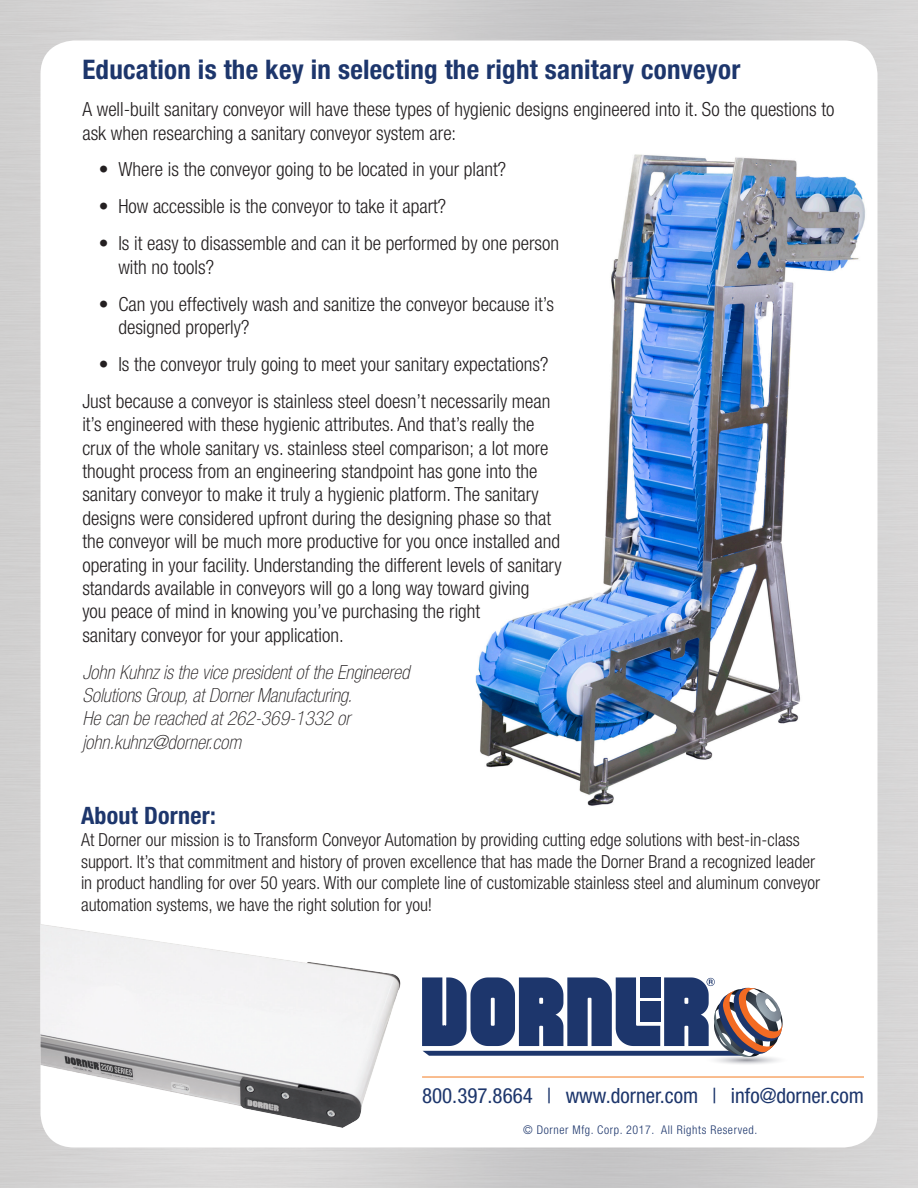
<style>
.page{position:relative;width:918px;height:1188px;background:#fff}
.page>*{position:absolute;margin:0;border:0;box-sizing:border-box;transform-origin:0 0}
.t1{font:700 condensed 27px "Helvetica Neue";letter-spacing:.01em;color:#1d366c}
.t2{font:700 condensed 24px "Helvetica Neue";letter-spacing:.01em;color:#1d366c}
.t3{font:condensed 21px "Helvetica Neue";color:#1d366c}
.t4{font:300 condensed 19.5px/23.4px "Helvetica Neue";color:#231f20}
.t5{font:italic 100 condensed 19.5px/23.4px "Helvetica Neue";color:#231f20}
.t6{font:300 condensed 18px/21.6px "Helvetica Neue";color:#231f20}
.t7{font:300 condensed 12px "Helvetica Neue";letter-spacing:.05em;color:#1d366c}
</style>
<div class="page">
<img style="left:475px;top:154px;width:390px;height:652px">
<img style="left:40px;top:920px;width:361px;height:227px">
<hr style="left:422px;top:1077px;width:442px;height:1px;background:#f47b21">
<svg style="left:422px;top:977px;width:361px;height:87px"></svg>
<h1 class="t1" style="left:82px;top:53px;width:660px">Education is the key in selecting the right sanitary conveyor</h1>
<p class="t4" style="left:82px;top:97px;width:754px">A well-built sanitary conveyor will have these types of hygienic designs engineered into it. So the questions to ask when researching a sanitary conveyor system are:</p>
<p class="t4" style="left:99px;top:158px;width:409px">• Where is the conveyor going to be located in your plant?</p>
<p class="t4" style="left:99px;top:195px;width:349px">• How accessible is the conveyor to take it apart?</p>
<p class="t4" style="left:118px;top:232px;width:442px;text-indent:-20px">• Is it easy to disassemble and can it be performed by one person with no tools?</p>
<p class="t4" style="left:118px;top:292px;width:437px;text-indent:-20px">• Can you effectively wash and sanitize the conveyor because it’s designed properly?</p>
<p class="t4" style="left:82px;top:345px;width:470px;line-height:36.9px;text-align:right">• Is the conveyor truly going to meet your sanitary expectations?<br>Just because a conveyor is stainless steel doesn’t necessarily mean</p>
<p class="t4" style="left:82px;top:412px;width:481px">it’s engineered with these hygienic attributes. And that’s really the crux of the whole sanitary vs. stainless steel comparison; a lot more thought process from an engineering standpoint has gone into the sanitary conveyor to make it truly a hygienic platform. The sanitary designs were considered upfront during the designing phase so that the conveyor will be much more productive for you once installed and operating in your facility. Understanding the different levels of sanitary standards available in conveyors will go a long way toward giving<br>you peace of mind in knowing you’ve purchasing the right<br>sanitary conveyor for your application.</p>
<p class="t5" style="left:82px;top:660px;width:328px">John Kuhnz is the vice president of the Engineered Solutions Group, at Dorner Manufacturing.<br>He can be reached at 262-369-1332 or john.kuhnz@dorner.com</p>
<p class="t2" style="left:81px;top:801px;width:136px">About Dorner:</p>
<p class="t6" style="left:81px;top:829px;width:741px">At Dorner our mission is to Transform Conveyor Automation by providing cutting edge solutions with best-in-class support. It’s that commitment and history of proven excellence that has made the Dorner Brand a recognized leader in product handling for over 50 years. With our complete line of customizable stainless steel and aluminum conveyor automation systems, we have the right solution for you!</p>
<p class="t3" style="left:422px;top:1083px;width:443px">800.397.8664 | www.dorner.com | info@dorner.com</p>
<p class="t7" style="left:523px;top:1122px;width:236px">© Dorner Mfg. Corp. 2017. All Rights Reserved.</p>
</div>
